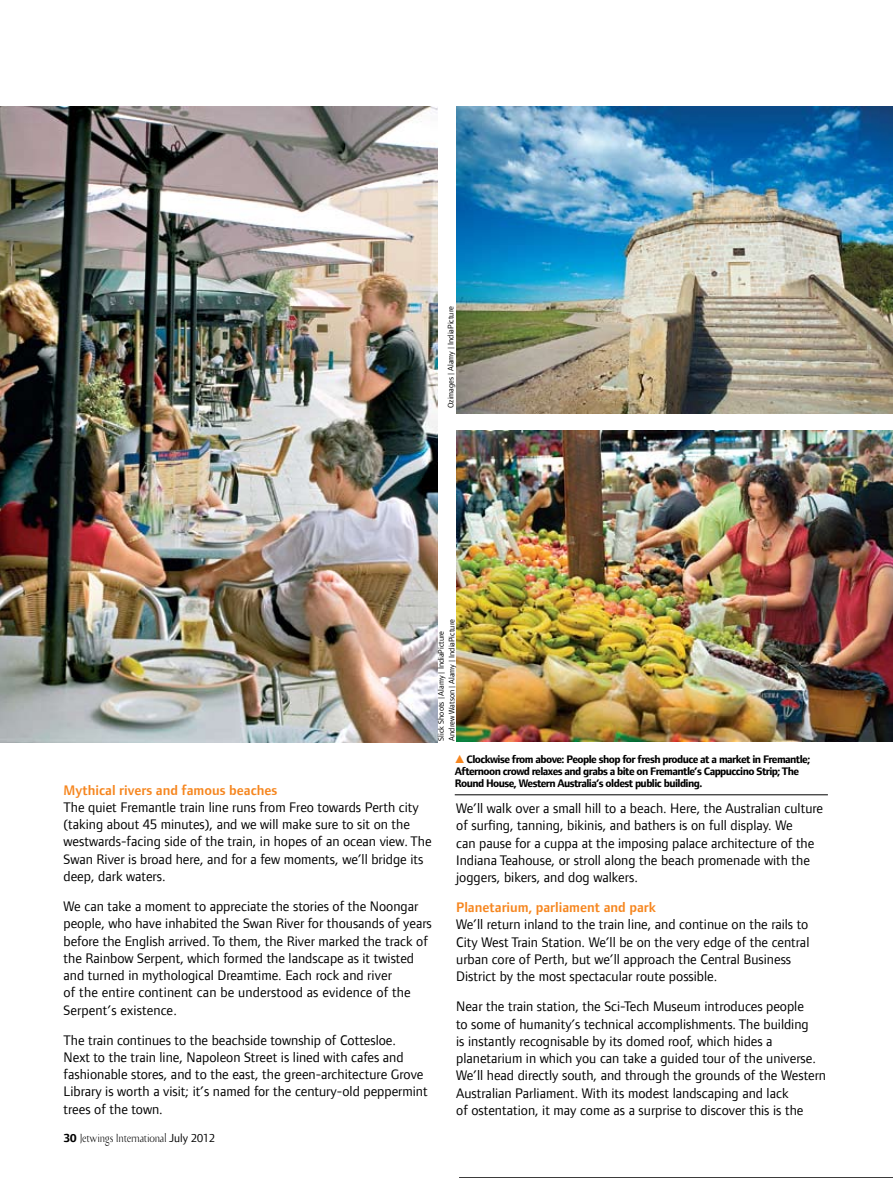
<style>
.page{position:relative;width:893px;height:1178px;background:#fff}
.page>*{position:absolute;margin:0;border:0;box-sizing:border-box;transform-origin:0 0}
.t1{font:14.25px/17.2px "Foundry Form Sans";color:#000}
.t2{font:12px "Bodebeck LT Std";letter-spacing:-.015em;color:#000;scale:.9 1}
.t3{font:700 11.25px/12px "Foundry Form Sans";letter-spacing:-.05em;color:#000}
.t4{font:8.25px/10.6px "Foundry Form Sans";color:#000}
.s1{font-weight:600;color:#f6861f}
.s2{font-family:"Foundry Form Sans";font-weight:700}
.s3{font-family:"Foundry Form Sans"}
</style>
<div class="page">
<hr style="left:459px;top:1177px;width:434px;height:1px;background:#000">
<hr style="left:455px;top:794px;width:373px;height:1px;background:#000">
<img style="left:0;top:107px;width:437px;height:635px">
<img style="left:456px;top:107px;width:437px;height:306px">
<img style="left:456px;top:431px;width:437px;height:310px">
<p class="t4" style="left:445px;top:408px;width:103px;rotate:-90deg">Ozimages | Alamy | IndiaPicture</p>
<p class="t4" style="left:436px;top:740px;width:123px;rotate:-90deg">Slick Shoots | Alamy | IndiaPicture<br>Andrew Watson | Alamy | IndiaPicture</p>
<p class="t1" style="left:64px;top:781px;width:370px"><span class="s1">Mythical rivers and famous beaches<br></span>The quiet Fremantle train line runs from Freo towards Perth city (taking about 45 minutes), and we will make sure to sit on the westwards-facing side of the train, in hopes of an ocean view. The Swan River is broad here, and for a few moments, we’ll bridge its deep, dark waters.</p>
<p class="t1" style="left:64px;top:897px;width:370px">We can take a moment to appreciate the stories of the Noongar people, who have inhabited the Swan River for thousands of years before the English arrived. To them, the River marked the track of the Rainbow Serpent, which formed the landscape as it twisted and turned in mythological Dreamtime. Each rock and river<br>of the entire continent can be understood as evidence of the Serpent’s existence.</p>
<p class="t1" style="left:64px;top:1031px;width:366px">The train continues to the beachside township of Cottesloe.<br>Next to the train line, Napoleon Street is lined with cafes and fashionable stores, and to the east, the green-architecture Grove Library is worth a visit; it’s named for the century-old peppermint trees of the town.</p>
<p class="t2" style="left:64px;top:1131px;width:170px"><span class="s2">30</span> Jetwings International <span class="s3">July 2012</span></p>
<p class="t3" style="left:455px;top:753px;width:357px;text-indent:12px">Clockwise from above: People shop for fresh produce at a market in Fremantle;<br>Afternoon crowd relaxes and grabs a bite on Fremantle’s Cappuccino Strip; The<br>Round House, Western Australia’s oldest public building.</p>
<p class="t1" style="left:456px;top:800px;width:368px">We’ll walk over a small hill to a beach. Here, the Australian culture of surfing, tanning, bikinis, and bathers is on full display. We<br>can pause for a cuppa at the imposing palace architecture of the Indiana Teahouse, or stroll along the beach promenade with the joggers, bikers, and dog walkers.</p>
<p class="t1" style="left:456px;top:899px;width:355px"><span class="s1">Planetarium, parliament and park<br></span>We’ll return inland to the train line, and continue on the rails to City West Train Station. We’ll be on the very edge of the central urban core of Perth, but we’ll approach the Central Business District by the most spectacular route possible.</p>
<p class="t1" style="left:456px;top:998px;width:371px">Near the train station, the Sci-Tech Museum introduces people<br>to some of humanity’s technical accomplishments. The building<br>is instantly recognisable by its domed roof, which hides a planetarium in which you can take a guided tour of the universe.<br>We’ll head directly south, and through the grounds of the Western Australian Parliament. With its modest landscaping and lack<br>of ostentation, it may come as a surprise to discover this is the</p>
</div>
